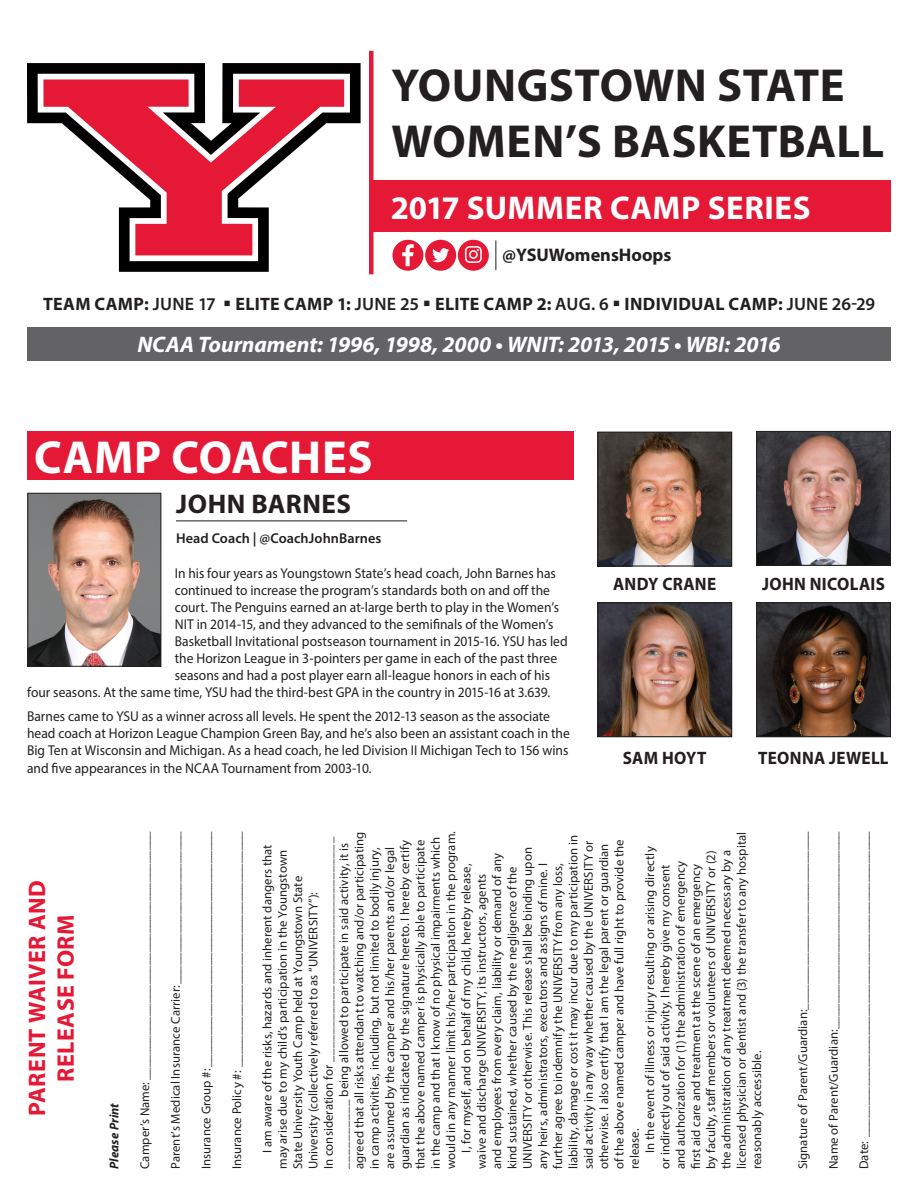
<style>
.page{position:relative;width:918px;height:1188px;background:#fff}
.page>*{position:absolute;margin:0;border:0;box-sizing:border-box;transform-origin:0 0}
.t1{font:700 46.5px/55.8px "Myriad Pro";letter-spacing:.01em;color:#231f20}
.t2{font:700 46.5px "Myriad Pro";letter-spacing:.01em;color:#fff}
.t3{font:700 33px "Myriad Pro";letter-spacing:.015em;color:#fff}
.t4{font:700 27px "Myriad Pro";letter-spacing:.02em;color:#231f20}
.t5{font:700 24px/28.8px "Myriad Pro";letter-spacing:.015em;color:#e51836;text-align:center}
.t6{font:italic 700 22.5px "Myriad Pro";letter-spacing:-.005em;color:#fff}
.t7{font:700 18.3px "Myriad Pro";color:#231f20}
.t8{font:700 18px "Myriad Pro";letter-spacing:.02em;color:#231f20}
.t9{font:700 18px "Myriad Pro";letter-spacing:.02em;color:#231f20;scale:.95 1}
.t10{font:14.25px/17.1px "Myriad Pro";color:#231f20;scale:.95 1}
.t11{font:600 14.25px "Myriad Pro";letter-spacing:.005em;color:#231f20}
.t12{font:12.75px "Myriad Pro";letter-spacing:.005em;color:#231f20}
.t13{font:italic 700 12.75px "Myriad Pro";letter-spacing:.01em;color:#231f20}
.s1{font-weight:600}
</style>
<div class="page">
<div style="left:371px;top:180px;width:520px;height:52px;background:#e51836"></div>
<img style="left:29px;top:495px;width:130px;height:170px">
<div style="left:27px;top:493px;width:134px;height:174px;border:1px solid #231f20"></div>
<div style="left:27px;top:327px;width:864px;height:33px;background:#636366"></div>
<img style="left:599px;top:434px;width:131px;height:131px">
<div style="left:597px;top:432px;width:135px;height:135px;border:1px solid #231f20"></div>
<hr style="left:176px;top:520px;width:231px;height:1px;background:#231f20">
<img style="left:758px;top:433px;width:131px;height:131px">
<div style="left:756px;top:431px;width:135px;height:135px;border:1px solid #231f20"></div>
<img style="left:758px;top:604px;width:131px;height:131px">
<div style="left:756px;top:602px;width:135px;height:135px;border:1px solid #231f20"></div>
<img style="left:599px;top:604px;width:131px;height:131px">
<div style="left:597px;top:602px;width:135px;height:135px;border:1px solid #231f20"></div>
<svg style="left:27px;top:63px;width:334px;height:209px"></svg>
<svg style="left:38px;top:74px;width:312px;height:187px"></svg>
<svg style="left:43px;top:80px;width:301px;height:175px"></svg>
<div style="left:27px;top:431px;width:547px;height:48px;background:#e51836"></div>
<div style="left:369px;top:51px;width:5px;height:223px;background:#e51836"></div>
<div style="left:458px;top:240px;width:31px;height:31px;background:#e51836;border-radius:50%"></div>
<svg style="left:465px;top:246px;width:17px;height:17px"></svg>
<div style="left:425px;top:240px;width:31px;height:31px;background:#e51836;border-radius:50%"></div>
<svg style="left:432px;top:248px;width:17px;height:14px"></svg>
<div style="left:392px;top:240px;width:31px;height:31px;background:#e51836;border-radius:50%"></div>
<svg style="left:402px;top:244px;width:12px;height:22px"></svg>
<hr style="left:495px;top:240px;width:1px;height:30px;background:#231f20">
<h1 class="t1" style="left:391px;top:56px;width:494px">YOUNGSTOWN STATE<br>WOMEN’S BASKETBALL</h1>
<h2 class="t3" style="left:391px;top:186px;width:421px">2017 SUMMER CAMP SERIES</h2>
<h3 class="t7" style="left:502px;top:243px;width:171px">@YSUWomensHoops</h3>
<h3 class="t8" style="left:43px;top:292px;width:833px">TEAM CAMP: <span class="s1">JUNE 17</span> ▪ ELITE CAMP 1: <span class="s1">JUNE 25</span> ▪ ELITE CAMP 2: <span class="s1">AUG. 6</span> ▪ INDIVIDUAL CAMP: <span class="s1">JUNE 26-29</span></h3>
<h3 class="t6" style="left:137px;top:330px;width:645px">NCAA Tournament: 1996, 1998, 2000 • WNIT: 2013, 2015 • WBI: 2016</h3>
<h1 class="t2" style="left:34px;top:427px;width:340px">CAMP COACHES</h1>
<h3 class="t4" style="left:176px;top:486px;width:176px">JOHN BARNES</h3>
<p class="t11" style="left:176px;top:529px;width:207px">Head Coach | @CoachJohnBarnes</p>
<p class="t10" style="left:175px;top:564px;width:403px">In his four years as Youngstown State’s head coach, John Barnes has</p>
<p class="t10" style="left:175px;top:581px;width:397px">continued to increase the program’s standards both on and off the</p>
<p class="t10" style="left:175px;top:598px;width:406px">court. The Penguins earned an at-large berth to play in the Women’s</p>
<p class="t10" style="left:175px;top:615px;width:400px">NIT in 2014-15, and they advanced to the semifinals of the Women’s</p>
<p class="t10" style="left:175px;top:633px;width:415px">Basketball Invitational postseason tournament in 2015-16. YSU has led</p>
<p class="t10" style="left:175px;top:650px;width:404px">the Horizon League in 3-pointers per game in each of the past three</p>
<p class="t10" style="left:175px;top:667px;width:397px">seasons and had a post player earn all-league honors in each of his</p>
<p class="t10" style="left:27px;top:684px;width:552px">four seasons. At the same time, YSU had the third-best GPA in the country in 2015-16 at 3.639.</p>
<p class="t10" style="left:27px;top:708px;width:573px">Barnes came to YSU as a winner across all levels. He spent the 2012-13 season as the associate head coach at Horizon League Champion Green Bay, and he’s also been an assistant coach in the Big Ten at Wisconsin and Michigan. As a head coach, he led Division II Michigan Tech to 156 wins and five appearances in the NCAA Tournament from 2003-10.</p>
<h3 class="t9" style="left:613px;top:572px;width:110px">ANDY CRANE</h3>
<h3 class="t9" style="left:762px;top:572px;width:131px">JOHN NICOLAIS</h3>
<h3 class="t9" style="left:623px;top:746px;width:89px">SAM HOYT</h3>
<h3 class="t9" style="left:758px;top:746px;width:139px">TEONNA JEWELL</h3>
<h3 class="t5" style="left:22px;top:1116px;width:236px;rotate:-90deg">PARENT WAIVER AND<br>RELEASE FORM</h3>
<p class="t13" style="left:106px;top:1169px;width:68px;rotate:-90deg">Please Print</p>
<p class="t12" style="left:137px;top:1169px;width:339px;rotate:-90deg">Camper’s Name: _______________________________________</p>
<p class="t12" style="left:168px;top:1169px;width:339px;rotate:-90deg">Parent’s Medical Insurance Carrier:________________________</p>
<p class="t12" style="left:198px;top:1169px;width:339px;rotate:-90deg">Insurance Group #:_____________________________________</p>
<p class="t12" style="left:229px;top:1169px;width:339px;rotate:-90deg">Insurance Policy #: _____________________________________</p>
<p class="t12" style="left:367px;top:1169px;width:323px;rotate:-90deg">in camp activities, including, but not limited to bodily injury,</p>
<p class="t12" style="left:382px;top:1169px;width:324px;rotate:-90deg">are assumed by the camper and his/her parents and/or legal</p>
<p class="t12" style="left:397px;top:1169px;width:331px;rotate:-90deg">guardian as indicated by the signature hereto. I hereby certify</p>
<p class="t12" style="left:412px;top:1169px;width:331px;rotate:-90deg">that the above named camper is physically able to participate</p>
<p class="t12" style="left:428px;top:1169px;width:334px;rotate:-90deg">in the camp and that I know of no physical impairments which</p>
<p class="t12" style="left:443px;top:1169px;width:340px;rotate:-90deg">would in any manner limit his/her participation in the program.</p>
<p class="t12" style="left:734px;top:1169px;width:339px;rotate:-90deg">licensed physician or dentist and (3) the transfer to any hospital</p>
<p class="t12" style="left:321px;top:1169px;width:334px;rotate:-90deg">In consideration for ________________________________</p>
<p class="t12" style="left:336px;top:1169px;width:328px;rotate:-90deg">__________ being allowed to participate in said activity, it is</p>
<p class="t12" style="left:351px;top:1169px;width:339px;rotate:-90deg">agreed that all risks attendant to watching and/or participating</p>
<p class="t12" style="left:565px;top:1169px;width:335px;rotate:-90deg">liability, damage or cost it may incur due to my participation in</p>
<p class="t12" style="left:581px;top:1169px;width:330px;rotate:-90deg">said activity in any way whether caused by the UNIVERSITY or</p>
<p class="t12" style="left:596px;top:1169px;width:327px;rotate:-90deg">otherwise. I also certify that I am the legal parent or guardian</p>
<p class="t12" style="left:611px;top:1169px;width:331px;rotate:-90deg">of the above named camper and have full right to provide the</p>
<p class="t12" style="left:259px;top:1153px;width:310px;rotate:-90deg">I am aware of the risks, hazards and inherent dangers that</p>
<p class="t12" style="left:275px;top:1169px;width:321px;rotate:-90deg">may arise due to my child’s participation in the Youngstown</p>
<p class="t12" style="left:642px;top:1153px;width:308px;rotate:-90deg">In the event of illness or injury resulting or arising directly</p>
<p class="t12" style="left:520px;top:1169px;width:323px;rotate:-90deg">UNIVERSITY or otherwise. This release shall be binding upon</p>
<p class="t12" style="left:703px;top:1169px;width:320px;rotate:-90deg">by faculty, staff members or volunteers of UNIVERSITY or (2)</p>
<p class="t12" style="left:718px;top:1169px;width:321px;rotate:-90deg">the administration of any treatment deemed necessary by a</p>
<p class="t12" style="left:489px;top:1169px;width:318px;rotate:-90deg">and employees from every claim, liability or demand of any</p>
<p class="t12" style="left:657px;top:1169px;width:306px;rotate:-90deg">or indirectly out of said activity, I hereby give my consent</p>
<p class="t12" style="left:673px;top:1169px;width:309px;rotate:-90deg">and authorization for (1) the administration of emergency</p>
<p class="t12" style="left:688px;top:1169px;width:307px;rotate:-90deg">first aid care and treatment at the scene of an emergency</p>
<p class="t12" style="left:535px;top:1169px;width:308px;rotate:-90deg">any heirs, administrators, executors and assigns of mine. I</p>
<p class="t12" style="left:550px;top:1169px;width:307px;rotate:-90deg">further agree to indemnify the UNIVERSITY from any loss,</p>
<p class="t12" style="left:458px;top:1153px;width:290px;rotate:-90deg">I, for myself, and on behalf of my child, hereby release,</p>
<p class="t12" style="left:474px;top:1169px;width:297px;rotate:-90deg">waive and discharge UNIVERSITY, its instructors, agents</p>
<p class="t12" style="left:504px;top:1169px;width:304px;rotate:-90deg">kind sustained, whether caused by the negligence of the</p>
<p class="t12" style="left:290px;top:1169px;width:295px;rotate:-90deg">State University Youth Camp held at Youngstown State</p>
<p class="t12" style="left:305px;top:1169px;width:279px;rotate:-90deg">University (collectively referred to as “UNIVERSITY”):</p>
<p class="t12" style="left:749px;top:1169px;width:120px;rotate:-90deg">reasonably accessible.</p>
<p class="t12" style="left:627px;top:1169px;width:42px;rotate:-90deg">release.</p>
<p class="t12" style="left:795px;top:1169px;width:339px;rotate:-90deg">Signature of Parent/Guardian:____________________________</p>
<p class="t12" style="left:826px;top:1169px;width:339px;rotate:-90deg">Name of Parent/Guardian:_______________________________</p>
<p class="t12" style="left:856px;top:1169px;width:339px;rotate:-90deg">Date: ________________________________________________</p>
</div>
